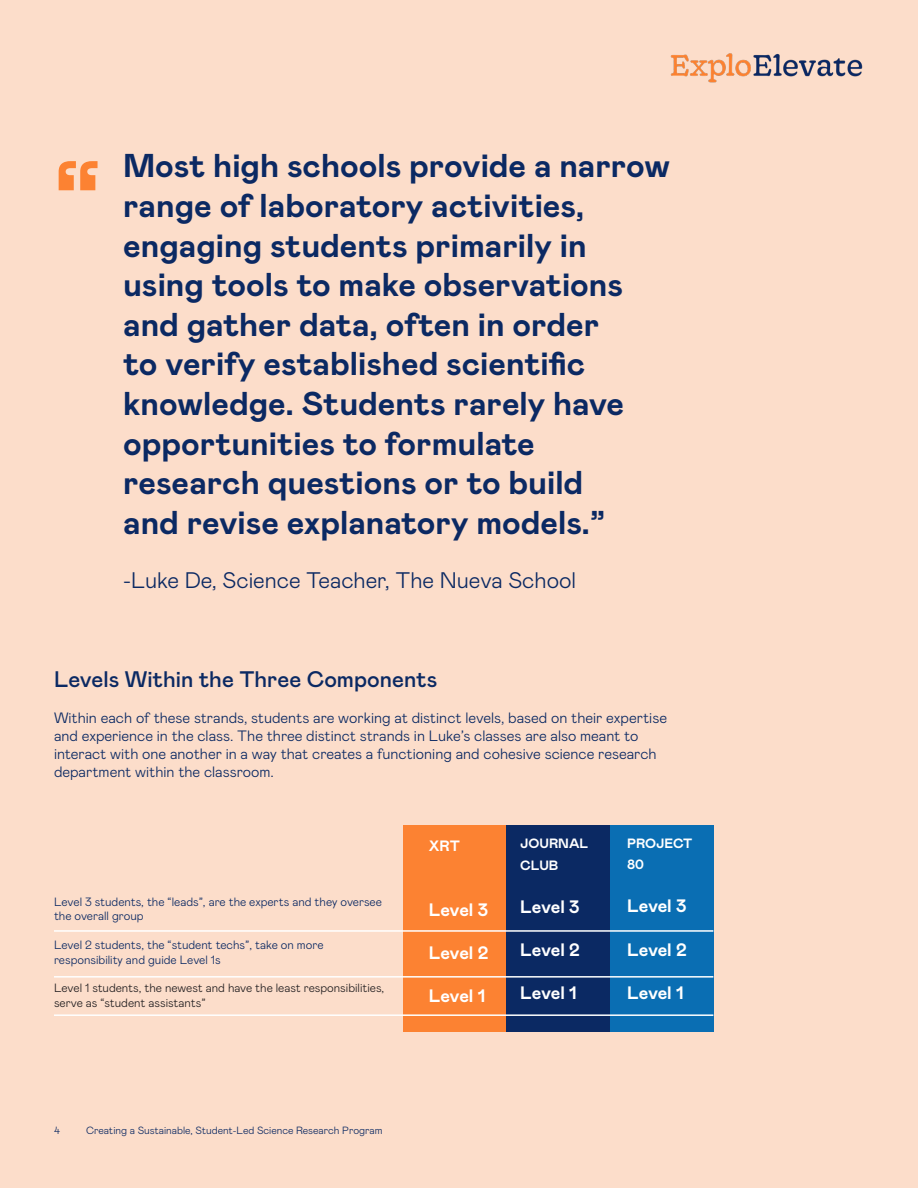
<style>
.page{position:relative;width:918px;height:1188px;background:#fcddca}
.page>*{position:absolute;margin:0;border:0;box-sizing:border-box;transform-origin:0 0}
.t1{font:700 108px "Mabry Pro";color:#fc8232}
.t2{font:700 33px/39.6px "Mabry Pro";color:#0b2963}
.t3{font:300 22.5px "Mabry Pro";color:#0b2963}
.t4{font:500 22.5px "Mabry Pro";color:#0b2963}
.t5{font:700 18px "Mabry Pro";letter-spacing:-.01em;color:#fff}
.t6{font:300 15px/18px "Mabry Pro";color:#0b2963}
.t7{font:700 15px "Mabry Pro";color:#fff}
.t8{font:700 13.5px/21.6px "Mabry Pro";color:#fff}
.t9{font:300 12px/14.4px "Mabry Pro";color:#0b2963}
.t10{font:300 12px/14.4px "Mabry Pro";color:#231f20}
.t11{font:300 10.5px "Mabry Pro";color:#0b2963}
</style>
<div class="page">
<img style="left:670px;top:53px;width:193px;height:30px">
<div style="left:403px;top:825px;width:104px;height:206px;background:#fc8232"></div>
<div style="left:507px;top:825px;width:103px;height:206px;background:#0b2963"></div>
<div style="left:610px;top:825px;width:103px;height:206px;background:#0a6eb3"></div>
<hr style="left:54px;top:930px;width:659px;height:2px;background:#fff">
<hr style="left:54px;top:976px;width:659px;height:2px;background:#fff">
<hr style="left:54px;top:1014px;width:659px;height:2px;background:#fff">
<p class="t1" style="left:54px;top:122px;width:50px">“</p>
<p class="t2" style="left:123px;top:145px;width:549px">Most high schools provide a narrow range of laboratory activities, engaging students primarily in using tools to make observations and gather data, often in order<br>to verify established scientific knowledge. Students rarely have opportunities to formulate research questions or to build<br>and revise explanatory models.”</p>
<p class="t3" style="left:123px;top:564px;width:455px">-Luke De, Science Teacher, The Nueva School</p>
<p class="t4" style="left:54px;top:664px;width:385px">Levels Within the Three Components</p>
<p class="t6" style="left:54px;top:708px;width:615px">Within each of these strands, students are working at distinct levels, based on their expertise and experience in the class. The three distinct strands in Luke’s classes are also meant to interact with one another in a way that creates a functioning and cohesive science research department within the classroom.</p>
<p class="t9" style="left:54px;top:894px;width:329px">Level 3 students, the “leads”, are the experts and they oversee the overall group</p>
<p class="t9" style="left:54px;top:937px;width:271px">Level 2 students, the “student techs”, take on more responsibility and guide Level 1s</p>
<p class="t10" style="left:54px;top:980px;width:332px">Level 1 students, the newest and have the least responsibilities, serve as “student assistants”</p>
<p class="t7" style="left:429px;top:835px;width:33px">XRT</p>
<p class="t5" style="left:429px;top:897px;width:61px">Level 3</p>
<p class="t5" style="left:429px;top:940px;width:61px">Level 2</p>
<p class="t5" style="left:429px;top:983px;width:58px">Level 1</p>
<p class="t8" style="left:520px;top:832px;width:70px">JOURNAL<br>CLUB</p>
<p class="t5" style="left:520px;top:894px;width:61px">Level 3</p>
<p class="t5" style="left:520px;top:937px;width:61px">Level 2</p>
<p class="t5" style="left:520px;top:980px;width:58px">Level 1</p>
<p class="t8" style="left:627px;top:832px;width:67px">PROJECT<br>80</p>
<p class="t5" style="left:627px;top:893px;width:61px">Level 3</p>
<p class="t5" style="left:627px;top:937px;width:61px">Level 2</p>
<p class="t5" style="left:627px;top:980px;width:58px">Level 1</p>
<p class="t11" style="left:54px;top:1123px;width:7px">4</p>
<p class="t11" style="left:86px;top:1123px;width:298px">Creating a Sustainable, Student-Led Science Research Program</p>
</div>
